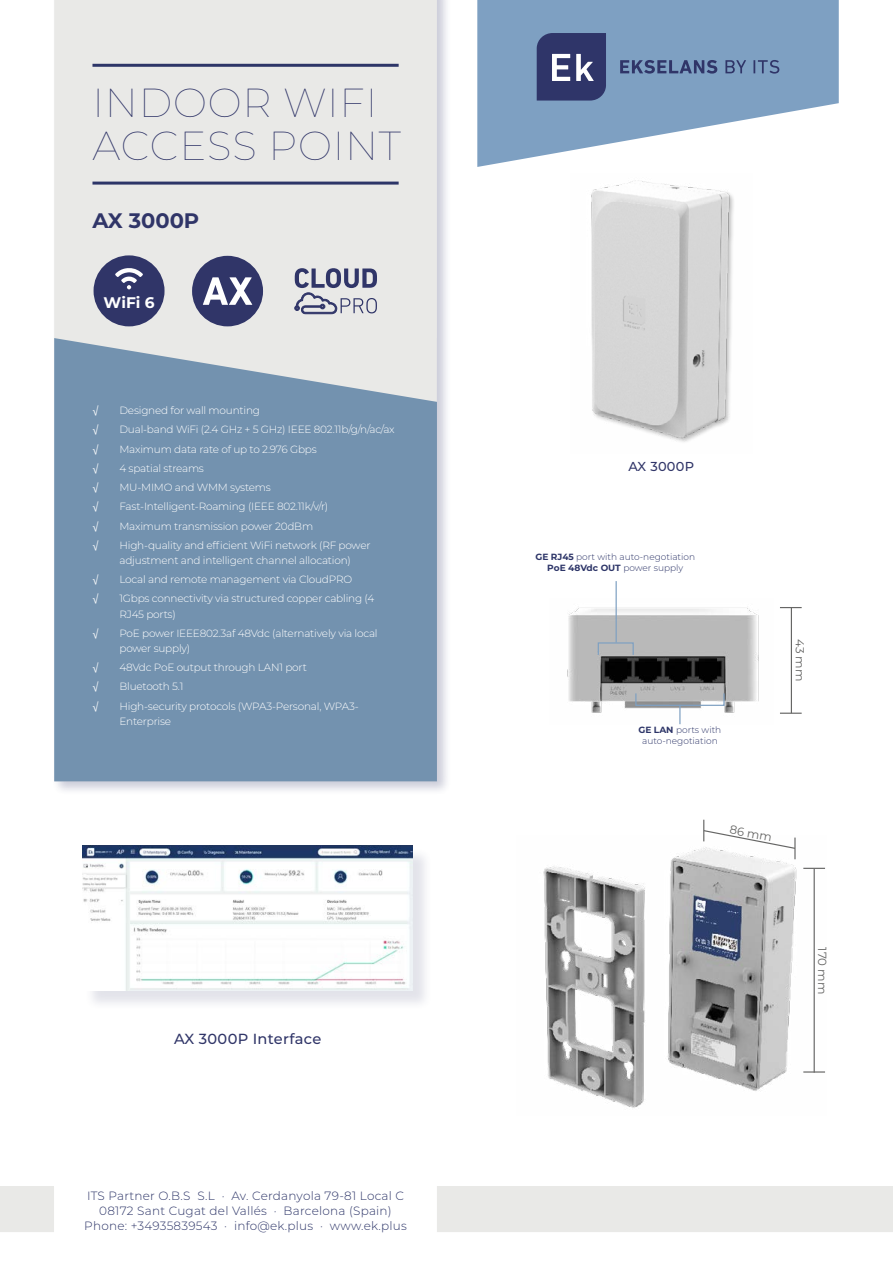
<style>
.page{position:relative;width:893px;height:1263px;background:#fff}
.page>*{position:absolute;margin:0;border:0;box-sizing:border-box;transform-origin:0 0}
.t1{font:100 40.5px/42px "Montserrat";letter-spacing:.02em;color:#303568}
.t2{font:700 21px "Montserrat";color:#303568}
.t3{font:700 15.3px "Montserrat";color:#fff}
.t4{font:500 14.55px "Montserrat";letter-spacing:.02em;color:#303568}
.t5{font:500 12.9px "Montserrat";letter-spacing:.02em;color:#303568}
.t6{font:300 12px/15px "Montserrat";letter-spacing:.02em;color:#2d3568;text-align:center}
.t7{font:11.85px "Montserrat";color:#666665}
.t8{font:300 10.5px/15px "Montserrat";letter-spacing:-.02em;color:#fff}
.t9{font:10.5px "Helvetica Neue LT Std";color:#fff}
.t10{font:300 9px/10.8px "Montserrat";color:#2d3568;text-align:center}
.s1{font-weight:700}
</style>
<div class="page">
<svg style="left:477px;top:0;width:362px;height:167px;fill:#7ea0c2"></svg>
<div style="left:52px;top:0;width:399px;height:796px;background:#303568;opacity:.25"></div>
<div style="left:54px;top:0;width:383px;height:338px;background:#e9e9e7"></div>
<div style="left:0;top:1186px;width:54px;height:46px;background:#e9e9e7"></div>
<div style="left:437px;top:1186px;width:456px;height:46px;background:#e9e9e7"></div>
<svg style="left:54px;top:338px;width:383px;height:443px;background:#7b98b3"></svg>
<hr style="left:92px;top:64px;width:307px;height:3px;background:#2d3568">
<hr style="left:92px;top:182px;width:307px;height:3px;background:#2d3568">
<svg style="left:537px;top:33px;width:69px;height:68px;background:#484e7c"></svg>
<svg style="left:620px;top:60px;width:97px;height:14px"></svg>
<svg style="left:725px;top:60px;width:21px;height:13px"></svg>
<svg style="left:753px;top:60px;width:26px;height:14px"></svg>
<div style="left:94px;top:255px;width:71px;height:71px;background:#303568;border-radius:50%"></div>
<svg style="left:115px;top:268px;width:28px;height:21px"></svg>
<div style="left:192px;top:256px;width:71px;height:70px;background:#303568;border-radius:50%"></div>
<svg style="left:203px;top:277px;width:49px;height:28px"></svg>
<svg style="left:294px;top:268px;width:83px;height:46px;background:#acadbd"></svg>
<img style="left:591px;top:180px;width:143px;height:262px">
<img style="left:543px;top:849px;width:282px;height:259px">
<img style="left:567px;top:599px;width:192px;height:125px">
<svg style="left:803px;top:868px;width:22px;height:1px"></svg>
<svg style="left:803px;top:1071px;width:22px;height:1px"></svg>
<hr style="left:814px;top:869px;width:1px;height:203px;background:#666665">
<svg style="left:780px;top:713px;width:22px;height:1px"></svg>
<svg style="left:780px;top:607px;width:22px;height:1px"></svg>
<hr style="left:791px;top:607px;width:1px;height:106px;background:#666665">
<hr style="left:794px;top:837px;width:2px;height:22px;background:#666665">
<svg style="left:702px;top:820px;width:94px;height:30px"></svg>
<hr style="left:616px;top:581px;width:1px;height:61px;background:#7ea0c2">
<svg style="left:679px;top:706px;width:1px;height:18px"></svg>
<div style="left:598px;top:642px;width:36px;height:13px;border:1px solid #7ea0c2"></div>
<div style="left:635px;top:693px;width:90px;height:13px;border:1px solid #7ea0c2"></div>
<div style="left:84px;top:847px;width:348px;height:164px;background:#303568;opacity:.14"></div>
<img style="left:83px;top:846px;width:329px;height:145px">
<h1 class="t1" style="left:92px;top:81px;width:310px">INDOOR WIFI<br>ACCESS POINT</h1>
<h2 class="t2" style="left:92px;top:206px;width:108px">AX 3000P</h2>
<h3 class="t3" style="left:104px;top:292px;width:52px">WiFi 6</h3>
<p class="t9" style="left:92px;top:404px;width:8px">√</p>
<p class="t8" style="left:119px;top:403px;width:142px">Designed for wall mounting</p>
<p class="t9" style="left:92px;top:423px;width:8px">√</p>
<p class="t8" style="left:119px;top:422px;width:277px">Dual-band WiFi (2.4 GHz + 5 GHz) IEEE 802.11b/g/n/ac/ax</p>
<p class="t9" style="left:92px;top:443px;width:8px">√</p>
<p class="t8" style="left:119px;top:441px;width:199px">Maximum data rate of up to 2.976 Gbps</p>
<p class="t9" style="left:92px;top:462px;width:8px">√</p>
<p class="t8" style="left:119px;top:460px;width:86px">4 spatial streams</p>
<p class="t9" style="left:92px;top:481px;width:8px">√</p>
<p class="t8" style="left:119px;top:480px;width:153px">MU-MIMO and WMM systems</p>
<p class="t9" style="left:92px;top:500px;width:8px">√</p>
<p class="t8" style="left:119px;top:499px;width:210px">Fast-Intelligent-Roaming (IEEE 802.11k/v/r)</p>
<p class="t9" style="left:92px;top:520px;width:8px">√</p>
<p class="t8" style="left:119px;top:518px;width:195px">Maximum transmission power 20dBm</p>
<p class="t9" style="left:92px;top:539px;width:8px">√</p>
<p class="t8" style="left:119px;top:537px;width:253px">High-quality and efficient WiFi network (RF power adjustment and intelligent channel allocation)</p>
<p class="t9" style="left:92px;top:573px;width:8px">√</p>
<p class="t8" style="left:119px;top:572px;width:234px">Local and remote management via CloudPRO</p>
<p class="t9" style="left:92px;top:592px;width:8px">√</p>
<p class="t8" style="left:119px;top:591px;width:256px">1Gbps connectivity via structured copper cabling (4<br>RJ45 ports)</p>
<p class="t9" style="left:92px;top:627px;width:8px">√</p>
<p class="t8" style="left:119px;top:625px;width:260px">PoE power IEEE802.3af 48Vdc (alternatively via local power supply)</p>
<p class="t9" style="left:92px;top:661px;width:8px">√</p>
<p class="t8" style="left:119px;top:659px;width:189px">48Vdc PoE output through LAN1 port</p>
<p class="t9" style="left:92px;top:680px;width:8px">√</p>
<p class="t8" style="left:119px;top:679px;width:65px">Bluetooth 5.1</p>
<p class="t9" style="left:92px;top:699px;width:8px">√</p>
<p class="t8" style="left:119px;top:698px;width:241px">High-security protocols (WPA3-Personal, WPA3-<br>Enterprise</p>
<h3 class="t4" style="left:174px;top:1029px;width:149px">AX 3000P Interface</h3>
<p class="t6" style="left:84px;top:1187px;width:324px">ITS Partner O.B.S S.L · Av. Cerdanyola 79-81 Local C<br>08172 Sant Cugat del Vallés · Barcelona (Spain)<br>Phone: +34935839543 · info@ek.plus · www.ek.plus</p>
<p class="t5" style="left:628px;top:457px;width:67px">AX 3000P</p>
<p class="t10" style="left:535px;top:551px;width:161px"><span class="s1">GE RJ45</span> port with auto-negotiation<br><span class="s1">PoE 48Vdc OUT</span> power supply</p>
<p class="t10" style="left:639px;top:724px;width:84px"><span class="s1">GE LAN</span> ports with auto-negotiation</p>
<p class="t7" style="left:808px;top:639px;width:44px;rotate:90deg">43 mm</p>
<p class="t7" style="left:731px;top:821px;width:44px;rotate:11deg">86 mm</p>
<p class="t7" style="left:830px;top:947px;width:48px;rotate:90deg">170 mm</p>
</div>
